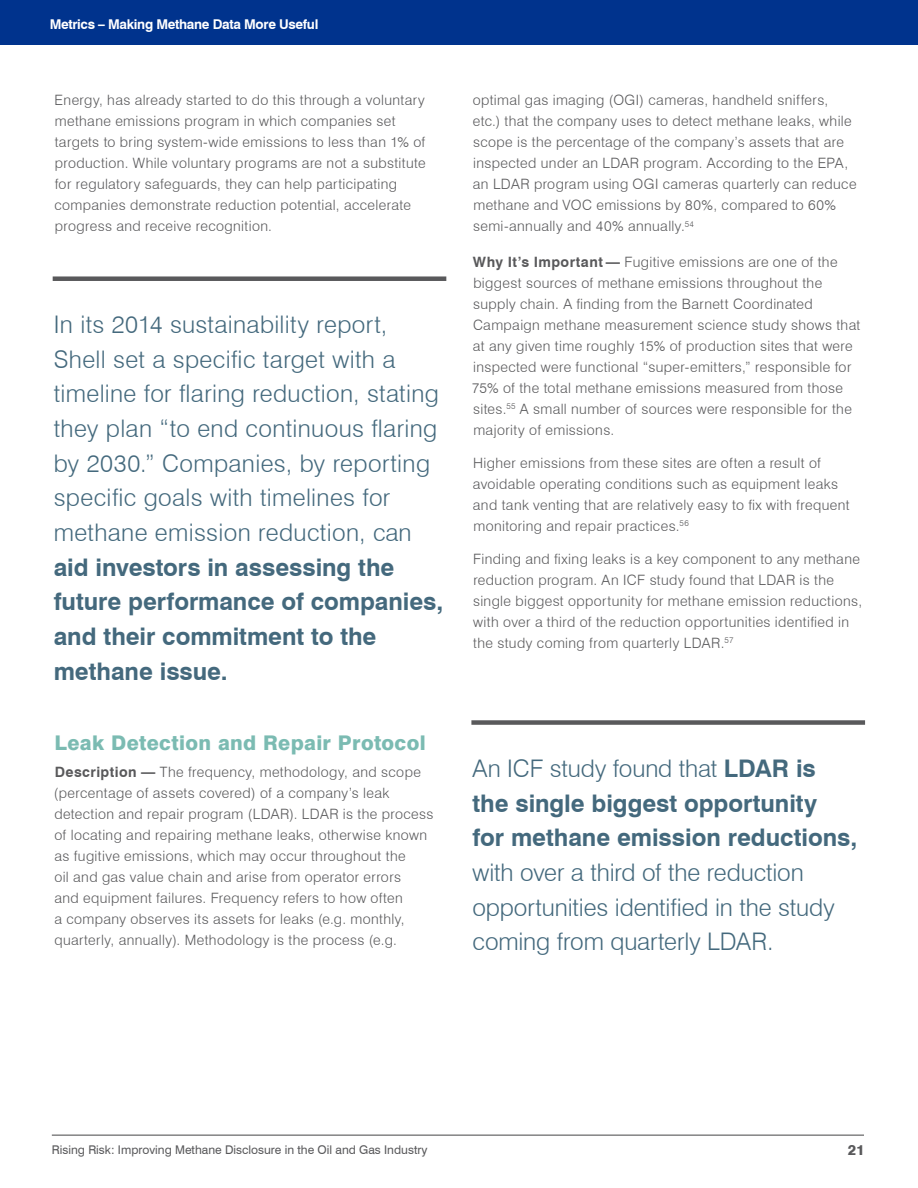
<style>
.page{position:relative;width:918px;height:1188px;background:#fff}
.page>*{position:absolute;margin:0;border:0;box-sizing:border-box;transform-origin:0 0}
.t1{font:300 24.3px/34.7px "Swiss 721 BT";letter-spacing:.01em;color:#44697d}
.t2{font:700 24.3px/34.7px "Swiss 721 BT";letter-spacing:-.005em;color:#44697d}
.t3{font:800 20.25px "Swiss 721 BT";letter-spacing:.02em;color:#7bbbb2}
.t4{font:300 14.25px/21px "Swiss 721 BT";letter-spacing:.025em;color:#59595b}
.t5{font:800 14.25px "Swiss 721 BT";color:#59595b}
.t6{font:700 13.5px "Swiss 721 BT";letter-spacing:-.025em;color:#fff}
.t7{font:12px "Swiss 721 BT";color:#59595b}
.s1{font-weight:700}
.s2{font-weight:300}
</style>
<div class="page">
<div style="left:0;top:0;width:918px;height:44px;background:#00338d"></div>
<div style="left:53px;top:276px;width:393px;height:5px;background:#59595b"></div>
<div style="left:471px;top:720px;width:394px;height:5px;background:#59595b"></div>
<hr style="left:52px;top:1135px;width:812px;height:1px;background:#59595b">
<p class="t6" style="left:50px;top:16px;width:270px">Metrics – Making Methane Data More Useful</p>
<p class="t4" style="left:54px;top:90px;width:373px">Energy, has already started to do this through a voluntary methane emissions program in which companies set targets to bring system-wide emissions to less than 1% of production. While voluntary programs are not a substitute for regulatory safeguards, they can help participating companies demonstrate reduction potential, accelerate progress and receive recognition.</p>
<p class="t4" style="left:473px;top:90px;width:385px">optimal gas imaging (OGI) cameras, handheld sniffers, etc.) that the company uses to detect methane leaks, while scope is the percentage of the company’s assets that are inspected under an LDAR program. According to the EPA, an LDAR program using OGI cameras quarterly can reduce methane and VOC emissions by 80%, compared to 60% semi-annually and 40% annually.<sup>54</sup></p>
<p class="t4" style="left:472px;top:251px;width:390px"><span class="s1">Why It’s Important —</span> Fugitive emissions are one of the biggest sources of methane emissions throughout the supply chain. A finding from the Barnett Coordinated Campaign methane measurement science study shows that at any given time roughly 15% of production sites that were inspected were functional “super-emitters,” responsible for 75% of the total methane emissions measured from those sites.<sup>55</sup> A small number of sources were responsible for the majority of emissions.</p>
<p class="t4" style="left:473px;top:452px;width:378px">Higher emissions from these sites are often a result of avoidable operating conditions such as equipment leaks and tank venting that are relatively easy to fix with frequent monitoring and repair practices.<sup>56</sup></p>
<p class="t4" style="left:473px;top:548px;width:391px">Finding and fixing leaks is a key component to any methane reduction program. An ICF study found that LDAR is the single biggest opportunity for methane emission reductions, with over a third of the reduction opportunities identified in the study coming from quarterly LDAR.<sup>57</sup></p>
<p class="t1" style="left:54px;top:307px;width:387px">In its 2014 sustainability report, Shell set a specific target with a timeline for flaring reduction, stating they plan “to end continuous flaring by 2030.” Companies, by reporting specific goals with timelines for methane emission reduction, can</p>
<h1 class="t2" style="left:54px;top:550px;width:391px">aid investors in assessing the future performance of companies, and their commitment to the methane issue.</h1>
<h2 class="t3" style="left:54px;top:730px;width:373px">Leak Detection and Repair Protocol</h2>
<p class="t4" style="left:54px;top:761px;width:381px"><span class="s1">Description —</span> The frequency, methodology, and scope (percentage of assets covered) of a company’s leak detection and repair program (LDAR). LDAR is the process of locating and repairing methane leaks, otherwise known as fugitive emissions, which may occur throughout the<br>oil and gas value chain and arise from operator errors<br>and equipment failures. Frequency refers to how often<br>a company observes its assets for leaks (e.g. monthly, quarterly, annually). Methodology is the process (e.g.</p>
<h1 class="t2" style="left:472px;top:751px;width:386px"><span class="s2">An ICF study found that</span> LDAR is the single biggest opportunity<br>for methane emission reductions,</h1>
<h1 class="t1" style="left:472px;top:855px;width:364px">with over a third of the reduction opportunities identified in the study coming from quarterly LDAR.</h1>
<p class="t7" style="left:52px;top:1142px;width:377px">Rising Risk: Improving Methane Disclosure in the Oil and Gas Industry</p>
<p class="t5" style="left:848px;top:1142px;width:18px">21</p>
</div>
